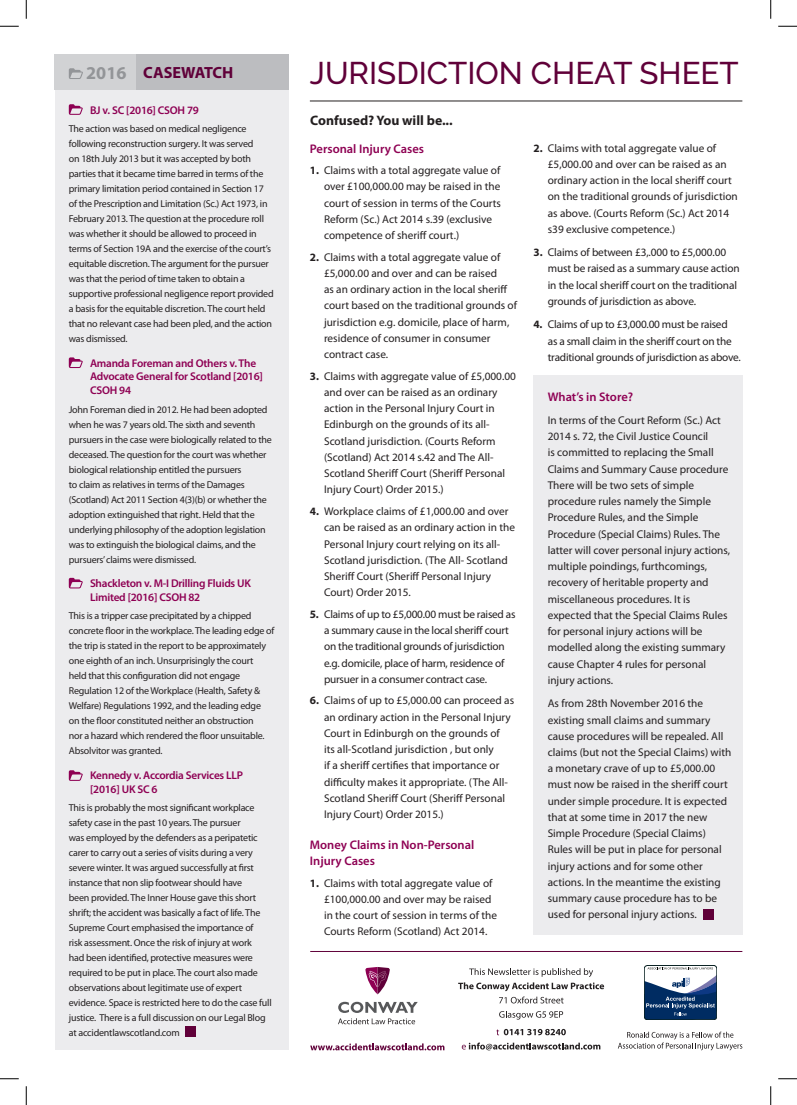
<style>
.page{position:relative;width:797px;height:1105px;background:#fff}
.page>*{position:absolute;margin:0;border:0;box-sizing:border-box;transform-origin:0 0}
.t1{font:500 31.25px "Raleway";color:#600039}
.t2{font:700 16.25px "Myriad Pro";color:#600039}
.t3{font:700 13.75px "Myriad Pro";color:#231f20}
.t4{font:600 12.5px/16.2px "Myriad Pro";color:#8e0053}
.t5{font:11.25px/16.2px "Myriad Pro";color:#231f20}
.t6{font:11.25px/16.2px "Myriad Pro";letter-spacing:-.02em;color:#231f20}
.t7{font:600 11.25px/13.8px "Myriad Pro";letter-spacing:-.02em;color:#8e0053}
.t8{font:10px/15px "Myriad Pro";letter-spacing:-.02em;color:#231f20}
.s1{font-size:18.12px;color:#939598}
.s2{font-weight:700}
</style>
<div class="page">
<div style="left:55px;top:55px;width:233px;height:995px;background:#ececee"></div>
<div style="left:55px;top:55px;width:233px;height:35px;background:#bcbdc0"></div>
<hr style="left:310px;top:951px;width:432px;height:1px;background:#600039">
<svg style="left:458px;top:968px;width:146px;height:35px"></svg>
<svg style="left:499px;top:1011px;width:64px;height:8px"></svg>
<svg style="left:496px;top:1029px;width:70px;height:6px"></svg>
<svg style="left:462px;top:1042px;width:138px;height:8px"></svg>
<svg style="left:338px;top:1002px;width:80px;height:22px"></svg>
<svg style="left:365px;top:967px;width:25px;height:27px"></svg>
<svg style="left:310px;top:1043px;width:134px;height:7px"></svg>
<div style="left:644px;top:965px;width:73px;height:55px;border:1px solid #051d1e;border-radius:3px"></div>
<svg style="left:644px;top:966px;width:72px;height:54px"></svg>
<svg style="left:618px;top:1032px;width:124px;height:18px"></svg>
<svg style="left:69px;top:104px;width:14px;height:11px"></svg>
<svg style="left:69px;top:357px;width:14px;height:11px"></svg>
<svg style="left:69px;top:578px;width:14px;height:10px"></svg>
<svg style="left:69px;top:770px;width:14px;height:11px"></svg>
<div style="left:55px;top:55px;width:81px;height:35px;background:#d1d2d4"></div>
<svg style="left:69px;top:68px;width:14px;height:11px"></svg>
<div style="left:185px;top:1026px;width:10px;height:11px;background:#600039"></div>
<hr style="left:310px;top:101px;width:432px;height:1px;background:#231f20">
<div style="left:533px;top:375px;width:209px;height:560px;background:#ececee"></div>
<div style="left:703px;top:909px;width:11px;height:11px;background:#600039"></div>
<svg style="left:0;top:25px;width:19px;height:2px"></svg>
<svg style="left:778px;top:25px;width:19px;height:2px"></svg>
<svg style="left:0;top:1078px;width:19px;height:1px"></svg>
<svg style="left:778px;top:1078px;width:19px;height:1px"></svg>
<svg style="left:25px;top:0;width:2px;height:19px"></svg>
<svg style="left:25px;top:1086px;width:2px;height:19px"></svg>
<svg style="left:770px;top:0;width:1px;height:19px"></svg>
<svg style="left:770px;top:1086px;width:1px;height:19px"></svg>
<h2 class="t2" style="left:86px;top:62px;width:149px"><span class="s1">2016</span> CASEWATCH</h2>
<h1 class="t1" style="left:310px;top:55px;width:430px">JURISDICTION CHEAT SHEET</h1>
<p class="t3" style="left:310px;top:112px;width:144px">Confused? You will be...</p>
<p class="t7" style="left:90px;top:103px;width:110px">BJ v. SC [2016] CSOH 79</p>
<p class="t8" style="left:69px;top:121px;width:206px">The action was based on medical negligence following reconstruction surgery. It was served<br>on 18th July 2013 but it was accepted by both parties that it became time barred in terms of the primary limitation period contained in Section 17 of the Prescription and Limitation (Sc.) Act 1973, in February 2013. The question at the procedure roll was whether it should be allowed to proceed in terms of Section 19A and the exercise of the court’s equitable discretion. The argument for the pursuer was that the period of time taken to obtain a supportive professional negligence report provided a basis for the equitable discretion. The court held that no relevant case had been pled, and the action was dismissed.</p>
<p class="t7" style="left:90px;top:356px;width:174px">Amanda Foreman and Others v. The<br>Advocate General for Scotland [2016]<br>CSOH 94</p>
<p class="t8" style="left:69px;top:402px;width:205px">John Foreman died in 2012. He had been adopted when he was 7 years old. The sixth and seventh pursuers in the case were biologically related to the deceased. The question for the court was whether biological relationship entitled the pursuers<br>to claim as relatives in terms of the Damages (Scotland) Act 2011 Section 4(3)(b) or whether the adoption extinguished that right. Held that the underlying philosophy of the adoption legislation was to extinguish the biological claims, and the pursuers’ claims were dismissed.</p>
<p class="t7" style="left:90px;top:576px;width:162px">Shackleton v. M-I Drilling Fluids UK<br>Limited [2016] CSOH 82</p>
<p class="t8" style="left:69px;top:608px;width:207px">This is a tripper case precipitated by a chipped concrete floor in the workplace. The leading edge of the trip is stated in the report to be approximately one eighth of an inch. Unsurprisingly the court<br>held that this configuration did not engage Regulation 12 of the Workplace (Health, Safety &amp; Welfare) Regulations 1992, and the leading edge<br>on the floor constituted neither an obstruction<br>nor a hazard which rendered the floor unsuitable.<br>Absolvitor was granted.</p>
<p class="t7" style="left:90px;top:768px;width:154px">Kennedy v. Accordia Services LLP [2016] UK SC 6</p>
<p class="t8" style="left:69px;top:800px;width:204px">This is probably the most significant workplace safety case in the past 10 years. The pursuer<br>was employed by the defenders as a peripatetic carer to carry out a series of visits during a very severe winter. It was argued successfully at first instance that non slip footwear should have<br>been provided. The Inner House gave this short shrift; the accident was basically a fact of life. The Supreme Court emphasised the importance of<br>risk assessment. Once the risk of injury at work<br>had been identified, protective measures were required to be put in place. The court also made observations about legitimate use of expert evidence. Space is restricted here to do the case full justice. There is a full discussion on our Legal Blog at accidentlawscotland.com</p>
<p class="t5" style="left:548px;top:140px;width:191px;text-indent:-14px"><span class="s2">2.</span> Claims with total aggregate value of £5,000.00 and over can be raised as an ordinary action in the local sheriff court on the traditional grounds of jurisdiction as above. (Courts Reform (Sc.) Act 2014 s39 exclusive competence.)</p>
<p class="t5" style="left:548px;top:244px;width:193px;text-indent:-14px"><span class="s2">3.</span> Claims of between £3,.000 to £5,000.00 must be raised as a summary cause action in the local sheriff court on the traditional grounds of jurisdiction as above.</p>
<p class="t6" style="left:548px;top:316px;width:194px;text-indent:-14px"><span class="s2">4.</span> Claims of up to £3,000.00 must be raised<br>as a small claim in the sheriff court on the traditional grounds of jurisdiction as above.</p>
<p class="t4" style="left:310px;top:140px;width:116px">Personal Injury Cases</p>
<p class="t5" style="left:324px;top:162px;width:178px;text-indent:-14px"><span class="s2">1.</span> Claims with a total aggregate value of over £100,000.00 may be raised in the court of session in terms of the Courts Reform (Sc.) Act 2014 s.39 (exclusive competence of sheriff court.)</p>
<p class="t5" style="left:324px;top:249px;width:194px;text-indent:-14px"><span class="s2">2.</span> Claims with a total aggregate value of £5,000.00 and over and can be raised<br>as an ordinary action in the local sheriff court based on the traditional grounds of jurisdiction e.g. domicile, place of harm, residence of consumer in consumer contract case.</p>
<p class="t5" style="left:324px;top:368px;width:193px;text-indent:-14px"><span class="s2">3.</span> Claims with aggregate value of £5,000.00 and over can be raised as an ordinary action in the Personal Injury Court in Edinburgh on the grounds of its all-Scotland jurisdiction. (Courts Reform (Scotland) Act 2014 s.42 and The All-Scotland Sheriff Court (Sheriff Personal Injury Court) Order 2015.)</p>
<p class="t5" style="left:324px;top:503px;width:192px;text-indent:-14px"><span class="s2">4.</span> Workplace claims of £1,000.00 and over can be raised as an ordinary action in the Personal Injury court relying on its all-Scotland jurisdiction. (The All- Scotland Sheriff Court (Sheriff Personal Injury Court) Order 2015.</p>
<p class="t6" style="left:324px;top:606px;width:193px;text-indent:-14px"><span class="s2">5.</span> Claims of up to £5,000.00 must be raised as a summary cause in the local sheriff court on the traditional grounds of jurisdiction e.g. domicile, place of harm, residence of pursuer in a consumer contract case.</p>
<p class="t5" style="left:324px;top:692px;width:192px;text-indent:-14px"><span class="s2">6.</span> Claims of up to £5,000.00 can proceed as an ordinary action in the Personal Injury Court in Edinburgh on the grounds of<br>its all-Scotland jurisdiction , but only<br>if a sheriff certifies that importance or difficulty makes it appropriate. (The All-Scotland Sheriff Court (Sheriff Personal Injury Court) Order 2015.)</p>
<p class="t4" style="left:310px;top:836px;width:166px">Money Claims in Non-Personal<br>Injury Cases</p>
<p class="t5" style="left:324px;top:874px;width:174px;text-indent:-14px"><span class="s2">1.</span> Claims with total aggregate value of £100,000.00 and over may be raised in the court of session in terms of the Courts Reform (Scotland) Act 2014.</p>
<p class="t4" style="left:547px;top:388px;width:87px">What’s in Store?</p>
<p class="t5" style="left:547px;top:412px;width:184px">In terms of the Court Reform (Sc.) Act 2014 s. 72, the Civil Justice Council<br>is committed to replacing the Small Claims and Summary Cause procedure There will be two sets of simple procedure rules namely the Simple Procedure Rules, and the Simple Procedure (Special Claims) Rules. The latter will cover personal injury actions, multiple poindings, furthcomings, recovery of heritable property and miscellaneous procedures. It is expected that the Special Claims Rules for personal injury actions will be modelled along the existing summary cause Chapter 4 rules for personal injury actions.</p>
<p class="t5" style="left:547px;top:695px;width:185px">As from 28th November 2016 the existing small claims and summary cause procedures will be repealed. All claims (but not the Special Claims) with a monetary crave of up to £5,000.00 must now be raised in the sheriff court under simple procedure. It is expected that at some time in 2017 the new Simple Procedure (Special Claims)<br>Rules will be put in place for personal injury actions and for some other actions. In the meantime the existing summary cause procedure has to be used for personal injury actions.</p>
</div>
